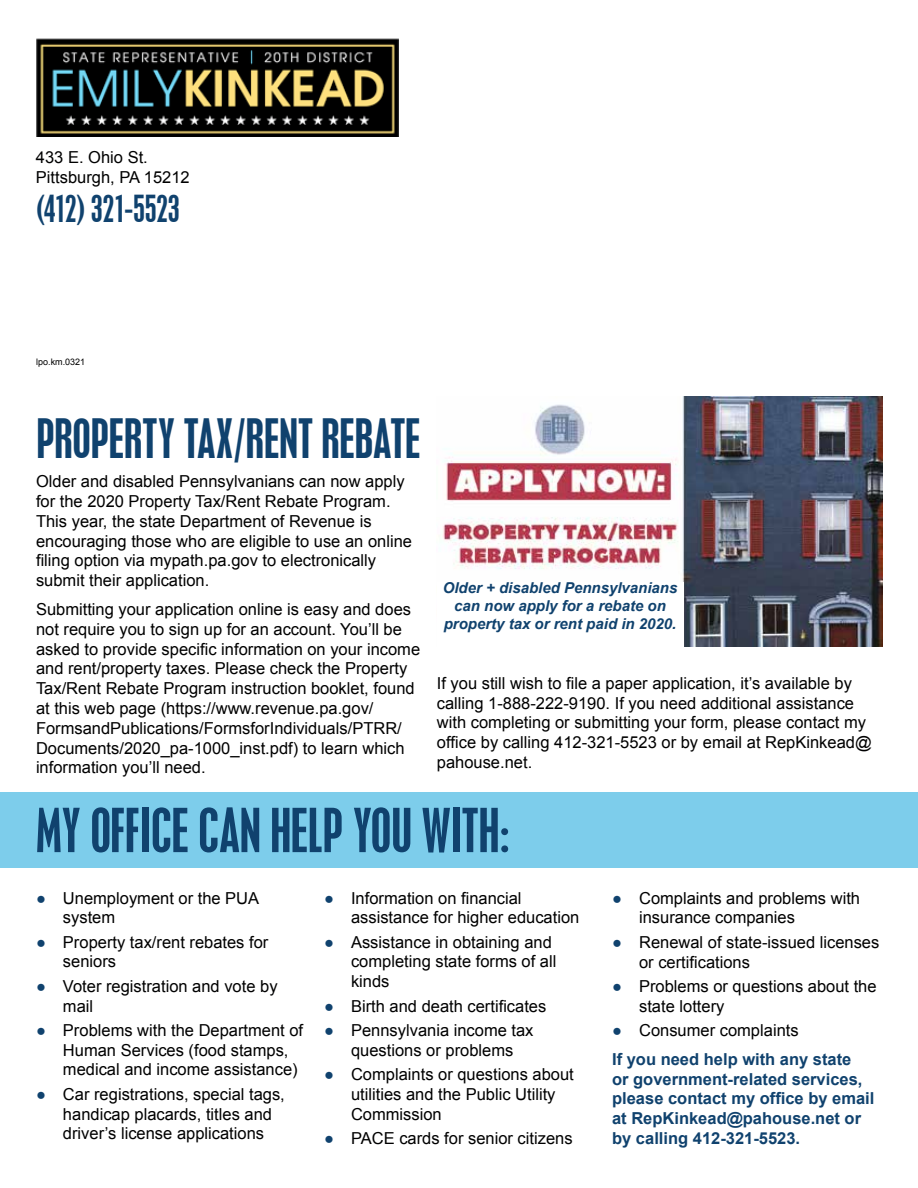
<style>
.page{position:relative;width:918px;height:1188px;background:#fff}
.page>*{position:absolute;margin:0;border:0;box-sizing:border-box;transform-origin:0 0}
.t1{font:condensed 54px "Placard";color:#10426e}
.t2{font:condensed 48px "Placard";color:#10426e}
.t3{font:condensed 33px "Placard";letter-spacing:-.01em;color:#10426e}
.t4{font:16.5px/19.8px "Arial";color:#000001}
.t5{font:700 16.5px/19.8px "Arial";color:#10426e}
.t6{font:italic 700 15px/18px "Arial";color:#10426e;text-align:center}
.t7{font:9px "Arial";color:#000001}
.s1{color:#10426e}
.s2{font-weight:400}
.s3{font-weight:400;color:#000001}
</style>
<div class="page">
<hr style="left:917px;top:0;width:1px;height:1188px;background:#10426e">
<img style="left:917px;top:748px;width:1px;height:440px">
<img style="left:36px;top:38px;width:362px;height:98px">
<img style="left:443px;top:396px;width:439px;height:251px">
<div style="left:437px;top:582px;width:246px;height:71px;background:#fff"></div>
<div style="left:0;top:792px;width:918px;height:76px;background:#7dcdeb"></div>
<p class="t4" style="left:36px;top:148px;width:155px">433 E. Ohio St.<br>Pittsburgh, PA 15212</p>
<h3 class="t3" style="left:36px;top:189px;width:145px">(412) 321-5523</h3>
<p class="t7" style="left:36px;top:356px;width:51px">lpo.km.0321</p>
<h2 class="t2" style="left:36px;top:409px;width:386px">PROPERTY TAX/RENT REBATE</h2>
<p class="t4" style="left:36px;top:471px;width:378px">Older and disabled Pennsylvanians can now apply for the 2020 Property Tax/Rent Rebate Program.<br>This year, the state Department of Revenue is encouraging those who are eligible to use an online filing option via mypath.pa.gov to electronically submit their application.</p>
<p class="t4" style="left:36px;top:599px;width:386px">Submitting your application online is easy and does not require you to sign up for an account. You’ll be asked to provide specific information on your income and rent/property taxes. Please check the Property Tax/Rent Rebate Program instruction booklet, found at this web page (https://www.revenue.pa.gov/ FormsandPublications/FormsforIndividuals/PTRR/ Documents/2020_pa-1000_inst.pdf) to learn which information you’ll need.</p>
<p class="t6" style="left:443px;top:579px;width:236px">Older + disabled Pennsylvanians can now apply for a rebate on property tax or rent paid in 2020.</p>
<p class="t4" style="left:437px;top:673px;width:436px">If you still wish to file a paper application, it’s available by calling 1-888-222-9190. If you need additional assistance with completing or submitting your form, please contact my office by calling 412-321-5523 or by email at RepKinkead@ pahouse.net.</p>
<h1 class="t1" style="left:36px;top:797px;width:475px">MY OFFICE CAN HELP YOU WITH:</h1>
<p class="t4" style="left:63px;top:888px;width:198px;text-indent:-27px"><span class="s1">●</span> Unemployment or the PUA system</p>
<p class="t4" style="left:63px;top:932px;width:207px;text-indent:-27px"><span class="s1">●</span> Property tax/rent rebates for seniors</p>
<p class="t4" style="left:63px;top:976px;width:216px;text-indent:-27px"><span class="s1">●</span> Voter registration and vote by mail</p>
<p class="t4" style="left:63px;top:1020px;width:242px;text-indent:-27px"><span class="s1">●</span> Problems with the Department of<br>Human Services (food stamps, medical and income assistance)</p>
<p class="t4" style="left:63px;top:1084px;width:223px;text-indent:-27px"><span class="s1">●</span> Car registrations, special tags, handicap placards, titles and driver’s license applications</p>
<p class="t4" style="left:351px;top:888px;width:230px;text-indent:-27px"><span class="s1">●</span> Information on financial assistance for higher education</p>
<p class="t4" style="left:351px;top:932px;width:207px;text-indent:-27px"><span class="s1">●</span> Assistance in obtaining and completing state forms of all kinds</p>
<p class="t4" style="left:324px;top:996px;width:224px"><span class="s1">●</span> Birth and death certificates</p>
<p class="t4" style="left:324px;top:1020px;width:211px;text-align:center"><span class="s1">●</span> Pennsylvania income tax questions or problems</p>
<p class="t4" style="left:351px;top:1064px;width:224px;text-indent:-27px"><span class="s1">●</span> Complaints or questions about utilities and the Public Utility<br>Commission</p>
<p class="t4" style="left:324px;top:1128px;width:250px"><span class="s1">●</span> PACE cards for senior citizens</p>
<p class="t4" style="left:639px;top:888px;width:222px;text-indent:-27px"><span class="s1">●</span> Complaints and problems with insurance companies</p>
<p class="t4" style="left:639px;top:932px;width:242px;text-indent:-27px"><span class="s1">●</span> Renewal of state-issued licenses or certifications</p>
<p class="t4" style="left:639px;top:976px;width:239px;text-indent:-27px"><span class="s1">●</span> Problems or questions about the state lottery</p>
<p class="t5" style="left:612px;top:1016px;width:241px;line-height:28.8px"><span class="s2">●</span> <span class="s3">Consumer complaints<br></span>If you need help with any state</p>
<p class="t5" style="left:612px;top:1069px;width:264px">or government-related services, please contact my office by email at RepKinkead@pahouse.net or by calling 412-321-5523.</p>
</div>
